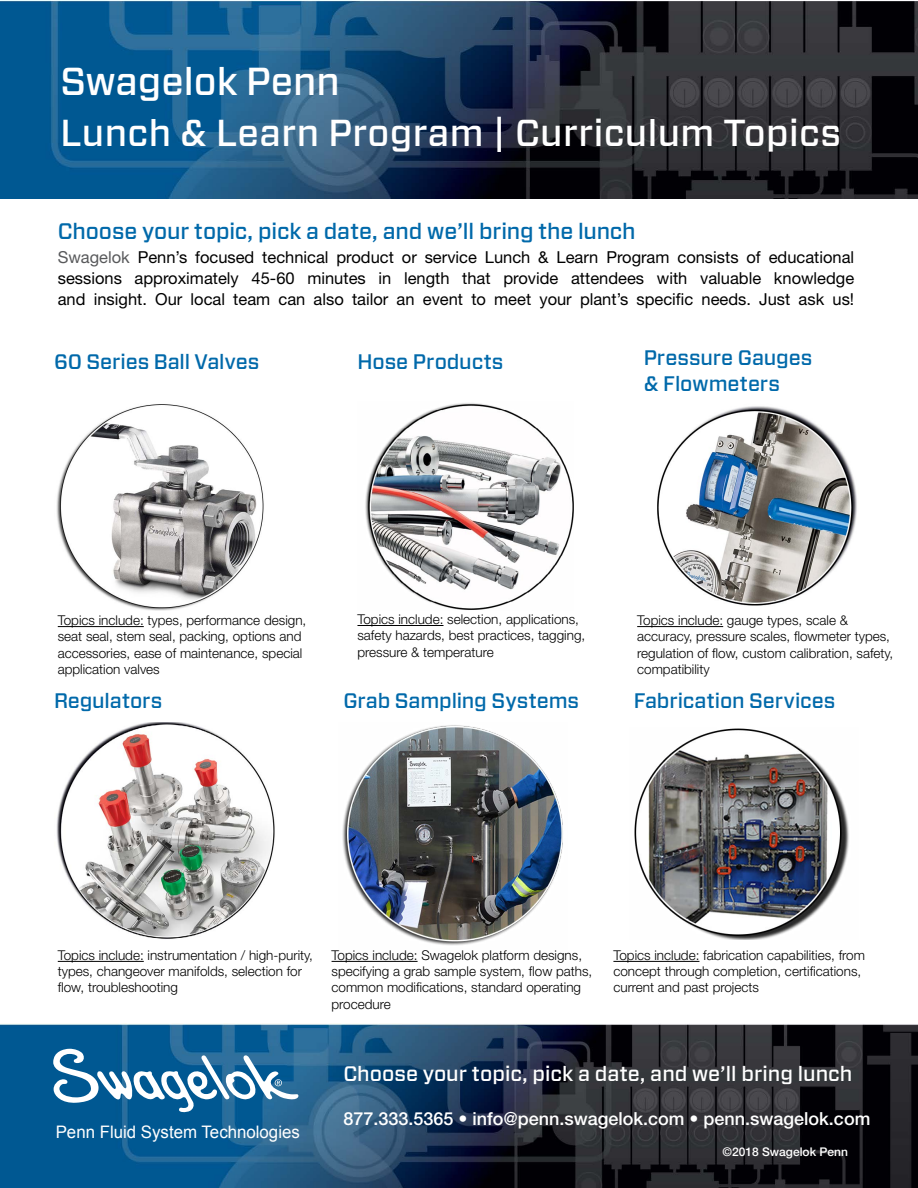
<style>
.page{position:relative;width:918px;height:1188px;background:#fff}
.page>*{position:absolute;margin:0;border:0;box-sizing:border-box;transform-origin:0 0}
.t1{font:500 39px "Forza";color:#fff}
.t2{font:500 37.5px "Forza";letter-spacing:.01em;color:#fff}
.t3{font:500 22.5px "Forza";letter-spacing:-.01em;color:#0069aa}
.t4{font:500 21px/25.5px "Forza";letter-spacing:-.005em;color:#0069aa}
.t5{font:500 21px "Forza";color:#fff}
.t6{font:500 18px "Helvetica Neue LT Std";color:#fff}
.t7{font:17.25px "Arial";color:#fff}
.t8{font:16.5px/21px "Helvetica Neue LT Std";color:#000;text-align:justify}
.t9{font:300 13.5px/16.2px "Helvetica Neue LT Std";color:#000}
.t10{font:500 12px "Helvetica Neue LT Std";color:#fff}
.s1{color:#58595b}
</style>
<div class="page">
<img style="left:0;top:0;width:918px;height:199px">
<img style="left:0;top:1024px;width:918px;height:164px">
<svg style="left:53px;top:1049px;width:246px;height:64px"></svg>
<img style="left:365px;top:403px;width:209px;height:207px">
<img style="left:342px;top:725px;width:221px;height:221px">
<img style="left:56px;top:404px;width:208px;height:207px">
<img style="left:657px;top:406px;width:200px;height:200px">
<img style="left:56px;top:722px;width:219px;height:217px">
<img style="left:634px;top:728px;width:215px;height:212px">
<hr style="left:357px;top:625px;width:87px;height:1px;background:#000">
<hr style="left:58px;top:961px;width:86px;height:1px;background:#000">
<hr style="left:637px;top:626px;width:86px;height:1px;background:#000">
<hr style="left:613px;top:961px;width:86px;height:1px;background:#000">
<hr style="left:332px;top:961px;width:86px;height:1px;background:#000">
<hr style="left:58px;top:626px;width:86px;height:1px;background:#000">
<h1 class="t1" style="left:60px;top:56px;width:281px">Swagelok Penn</h1>
<h2 class="t2" style="left:60px;top:108px;width:782px">Lunch &amp; Learn Program | Curriculum Topics</h2>
<h3 class="t3" style="left:58px;top:216px;width:579px">Choose your topic, pick a date, and we’ll bring the lunch</h3>
<p class="t8" style="left:58px;top:246px;width:798px"><span class="s1">Swagelok</span> Penn’s focused technical product or service Lunch &amp; Learn Program consists of educational sessions approximately 45-60 minutes in length that provide attendees with valuable knowledge and insight. Our local team can also tailor an event to meet your plant’s specific needs. Just ask us!</p>
<h3 class="t4" style="left:54px;top:349px;width:207px">60 Series Ball Valves</h3>
<h3 class="t4" style="left:358px;top:349px;width:147px">Hose Products</h3>
<h3 class="t4" style="left:644px;top:345px;width:170px">Pressure Gauges &amp; Flowmeters</h3>
<p class="t9" style="left:58px;top:612px;width:250px">Topics include: types, performance design, seat seal, stem seal, packing, options and accessories, ease of maintenance, special application valves</p>
<h3 class="t4" style="left:54px;top:688px;width:110px">Regulators</h3>
<p class="t9" style="left:357px;top:611px;width:229px">Topics include: selection, applications, safety hazards, best practices, tagging, pressure &amp; temperature</p>
<p class="t9" style="left:637px;top:612px;width:258px">Topics include: gauge types, scale &amp; accuracy, pressure scales, flowmeter types, regulation of flow, custom calibration, safety, compatibility</p>
<h3 class="t4" style="left:343px;top:688px;width:237px">Grab Sampling Systems</h3>
<h3 class="t4" style="left:634px;top:688px;width:203px">Fabrication Services</h3>
<p class="t9" style="left:58px;top:947px;width:257px">Topics include: instrumentation / high-purity, types, changeover manifolds, selection for flow, troubleshooting</p>
<p class="t9" style="left:332px;top:947px;width:262px">Topics include: Swagelok platform designs, specifying a grab sample system, flow paths, common modifications, standard operating procedure</p>
<p class="t9" style="left:613px;top:947px;width:253px">Topics include: fabrication capabilities, from concept through completion, certifications, current and past projects</p>
<p class="t7" style="left:56px;top:1121px;width:246px">Penn Fluid System Technologies</p>
<h3 class="t5" style="left:343px;top:1060px;width:511px">Choose your topic, pick a date, and we’ll bring lunch</h3>
<h3 class="t6" style="left:343px;top:1107px;width:528px">877.333.5365 • info@penn.swagelok.com • penn.swagelok.com</h3>
<p class="t10" style="left:723px;top:1144px;width:127px">©2018 Swagelok Penn</p>
</div>
